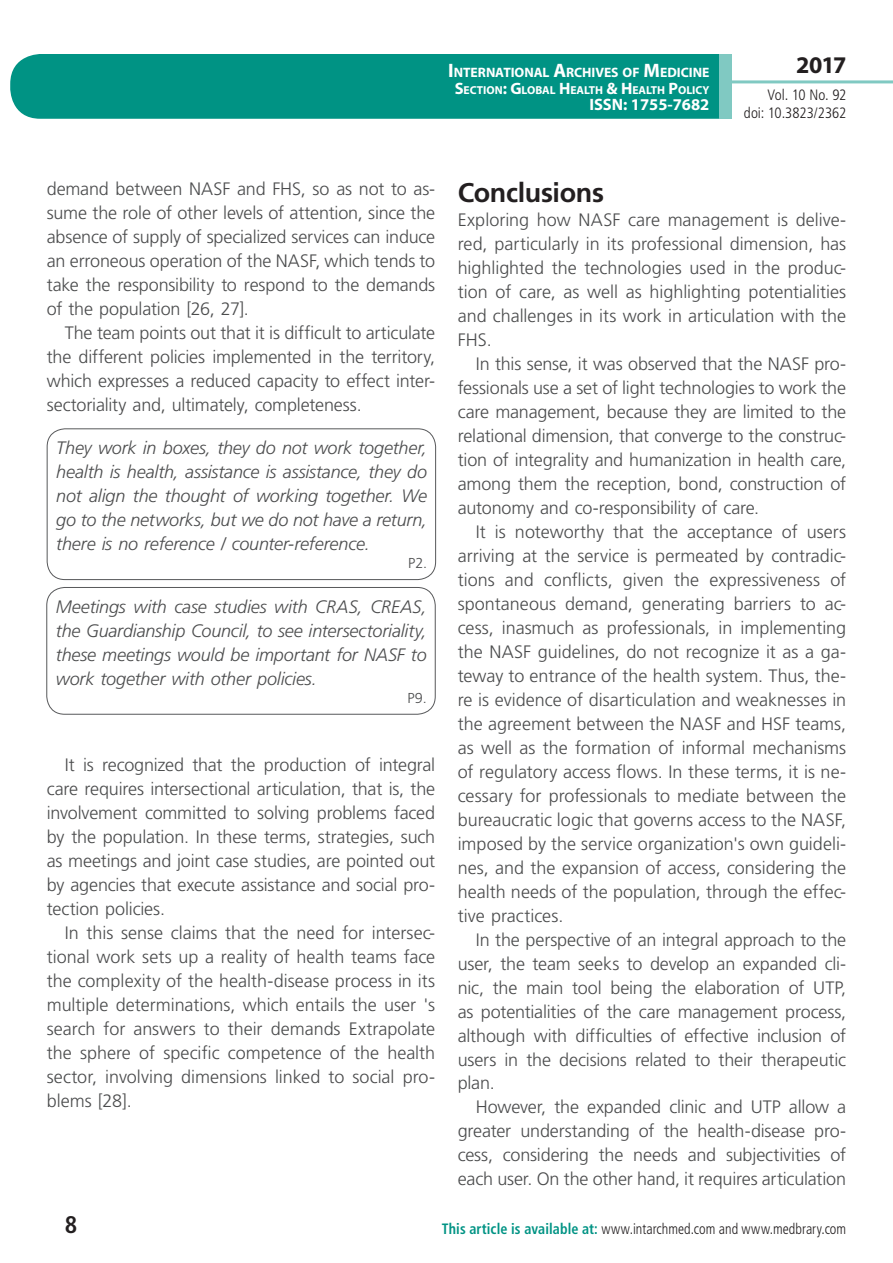
<style>
.page{position:relative;width:893px;height:1263px;background:#fff}
.page>*{position:absolute;margin:0;border:0;box-sizing:border-box;transform-origin:0 0}
.t1{font:700 27px "Frutiger LT Std";letter-spacing:-.015em;color:#231f20}
.t2{font:700 24px "Myriad Pro";color:#231f20}
.t3{font:700 condensed 24px "Frutiger LT Std";color:#231f20}
.t4{font:300 18px/24px "Frutiger LT Std";letter-spacing:-.01em;color:#4b4c4d;text-align:justify}
.t5{font:italic 300 18px/24px "Frutiger LT Std";letter-spacing:-.01em;color:#4b4c4d;text-align:justify}
.t6{font:700 16.5px "Myriad Pro";color:#fff}
.t7{font:300 condensed 15px "Frutiger LT Std";color:#231f20;scale:.94 1}
.t8{font:300 condensed 15px/18px "Frutiger LT Std";color:#231f20;text-align:right}
.t9{font:300 14.4px "Frutiger LT Std";color:#4b4c4d}
.t10{font:700 13.65px "Myriad Pro";letter-spacing:-.005em;color:#fff}
.t11{font:700 11.55px "Myriad Pro";color:#fff}
.s1{font-size:19.5px}
.s2{font-size:16.5px}
.s3{font-weight:700;color:#009384}
</style>
<div class="page">
<div style="left:10px;top:54px;width:775px;height:65px;background:#009384;border-radius:30px"></div>
<div style="left:732px;top:0;width:161px;height:157px;background:#fff"></div>
<hr style="left:730px;top:80px;width:163px;height:3px;background:#80c9c2">
<div style="left:719px;top:54px;width:13px;height:65px;background:#80c9c2"></div>
<div style="left:47px;top:428px;width:389px;height:152px;border:1px solid #57585a;border-radius:18px"></div>
<div style="left:46px;top:587px;width:390px;height:128px;border:1px solid #57585a;border-radius:18px"></div>
<p class="t10" style="left:448px;top:64px;width:263px"><span class="s1">I</span>NTERNATIONAL <span class="s1">A</span>RCHIVES OF <span class="s1">M</span>EDICINE</p>
<p class="t11" style="left:455px;top:82px;width:256px"><span class="s2">S</span>ECTION<span class="s2">: G</span>LOBAL <span class="s2">H</span> EALTH <span class="s2">&amp; H</span> EALTH <span class="s2">P</span>OLICY</p>
<p class="t6" style="left:589px;top:94px;width:122px">ISSN: 1755-7682</p>
<h2 class="t2" style="left:796px;top:49px;width:52px">2017</h2>
<p class="t8" style="left:744px;top:86px;width:104px">Vol. 10 No. 92 doi: 10.3823/2362</p>
<p class="t4" style="left:47px;top:177px;width:390px">demand between NASF and FHS, so as not to as&shy;sume the role of other levels of attention, since the absence of supply of specialized services can induce an erroneous operation of the NASF, which tends to take the responsibility to respond to the demands of the population [26, 27].</p>
<p class="t4" style="left:47px;top:321px;width:390px;text-indent:18px">The team points out that it is difficult to articulate the different policies implemented in the territory, which expresses a reduced capacity to effect inter&shy;sectoriality and, ultimately, completeness.</p>
<p class="t5" style="left:56px;top:436px;width:372px">They work in boxes, they do not work together, health is health, assistance is assistance, they do not align the thought of working together. We go to the networks, but we do not have a return, there is no reference / counter-reference.</p>
<p class="t9" style="left:408px;top:555px;width:20px">P2.</p>
<p class="t5" style="left:56px;top:595px;width:372px">Meetings with case studies with CRAS, CREAS, the Guardianship Council, to see intersectoriality, these meetings would be important for NASF to work together with other policies.</p>
<p class="t9" style="left:407px;top:690px;width:21px">P9.</p>
<p class="t4" style="left:47px;top:753px;width:390px;text-indent:18px">It is recognized that the production of integral care requires intersectional articulation, that is, the involvement committed to solving problems faced by the population. In these terms, strategies, such as meetings and joint case studies, are pointed out by agencies that execute assistance and social pro&shy;tection policies.</p>
<p class="t4" style="left:47px;top:921px;width:390px;text-indent:18px">In this sense claims that the need for intersec&shy;tional work sets up a reality of health teams face the complexity of the health-disease process in its multiple determinations, which entails the user 's search for answers to their demands Extrapolate the sphere of specific competence of the health sector, involving dimensions linked to social pro&shy;blems [28].</p>
<h1 class="t1" style="left:458px;top:176px;width:148px">Conclusions</h1>
<p class="t4" style="left:458px;top:208px;width:390px">Exploring how NASF care management is delive&shy;red, particularly in its professional dimension, has highlighted the technologies used in the produc&shy;tion of care, as well as highlighting potentialities and challenges in its work in articulation with the FHS.</p>
<p class="t4" style="left:458px;top:352px;width:390px;text-indent:18px">In this sense, it was observed that the NASF pro&shy;fessionals use a set of light technologies to work the care management, because they are limited to the relational dimension, that converge to the construc&shy;tion of integrality and humanization in health care, among them the reception, bond, construction of autonomy and co-responsibility of care.</p>
<p class="t4" style="left:458px;top:520px;width:390px;text-indent:18px">It is noteworthy that the acceptance of users arriving at the service is permeated by contradic&shy;tions and conflicts, given the expressiveness of spontaneous demand, generating barriers to ac&shy;cess, inasmuch as professionals, in implementing the NASF guidelines, do not recognize it as a ga&shy;teway to entrance of the health system. Thus, the&shy;re is evidence of disarticulation and weaknesses in the agreement between the NASF and HSF teams, as well as the formation of informal mechanisms of regulatory access flows. In these terms, it is ne&shy;cessary for professionals to mediate between the bureaucratic logic that governs access to the NASF, imposed by the service organization's own guideli&shy;nes, and the expansion of access, considering the health needs of the population, through the effec&shy;tive practices.</p>
<p class="t4" style="left:458px;top:927px;width:390px;text-indent:18px">In the perspective of an integral approach to the user, the team seeks to develop an expanded cli&shy;nic, the main tool being the elaboration of UTP, as potentialities of the care management process, although with difficulties of effective inclusion of users in the decisions related to their therapeutic plan.</p>
<p class="t4" style="left:458px;top:1095px;width:390px;text-indent:18px">However, the expanded clinic and UTP allow a greater understanding of the health-disease pro&shy;cess, considering the needs and subjectivities of each user. On the other hand, it requires articulation</p>
<h2 class="t3" style="left:65px;top:1210px;width:14px">8</h2>
<p class="t7" style="left:442px;top:1220px;width:432px"><span class="s3">This article is available at:</span> www.intarchmed.com and www.medbrary.com</p>
</div>
